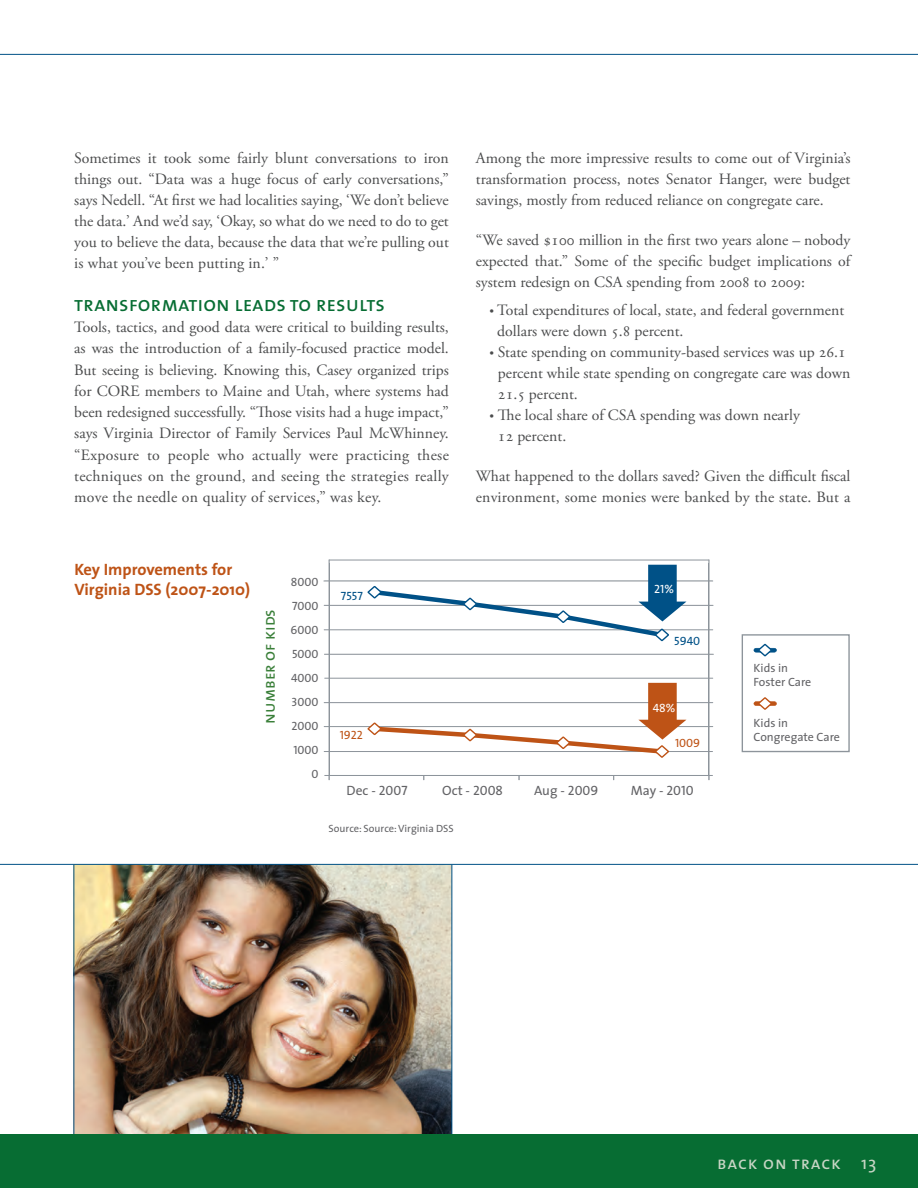
<style>
.page{position:relative;width:918px;height:1188px;background:#fff}
.page>*{position:absolute;margin:0;border:0;box-sizing:border-box;transform-origin:0 0}
.t1{font:21px "The Sans Caps";color:#076d33}
.t2{font:18px "The Sans Caps";letter-spacing:.05em;color:#c6d5c4}
.t3{font:700 16.5px/19.8px "The Sans";color:#be5316}
.t4{font:16.5px "The Sans Caps";color:#3a7f39}
.t5{font:15.75px/21px "Adobe Garamond Pro";color:#4b4c4d;text-align:justify}
.t6{font:13.5px "The Sans Caps";color:#636366}
.t7{font:12px/14.4px "The Sans";color:#636366}
.t8{font:12px/24px "The Sans Caps";color:#636366;text-align:right}
.t9{font:12px "The Sans Caps";color:#005187}
.t10{font:12px "The Sans Caps";color:#be5316}
.t11{font:12px "The Sans Caps";color:#fff}
.t12{font:10.5px "The Sans";color:#636366}
.s1{font-size:12px}
.s2{font-family:"The Sans"}
</style>
<div class="page">
<img style="left:75px;top:865px;width:377px;height:269px">
<hr style="left:74px;top:865px;width:1px;height:317px;background:#005187">
<hr style="left:452px;top:865px;width:1px;height:271px;background:#005187">
<hr style="left:0;top:864px;width:918px;height:1px;background:#005187">
<div style="left:0;top:1134px;width:918px;height:54px;background:#076d33"></div>
<hr style="left:0;top:54px;width:918px;height:1px;background:#005187">
<svg style="left:754px;top:648px;width:22px;height:4px"></svg>
<svg style="left:758px;top:644px;width:14px;height:12px"></svg>
<svg style="left:754px;top:701px;width:23px;height:5px"></svg>
<hr style="left:754px;top:702px;width:22px;height:3px;background:#be5316;border-radius:2px">
<svg style="left:758px;top:697px;width:14px;height:13px"></svg>
<svg style="left:323px;top:560px;width:391px;height:220px"></svg>
<div style="left:742px;top:634px;width:108px;height:118px;border:1px solid #8d949b"></div>
<p class="t5" style="left:74px;top:148px;width:376px">Sometimes it took some fairly blunt conversations to iron things out. “Data was a huge focus of early conversations,” says Nedell. “At first we had localities saying, ‘We don’t believe the data.’ And we’d say, ‘Okay, so what do we need to do to get you to believe the data, because the data that we’re pulling out is what you’ve been putting in.’ ”</p>
<h1 class="t1" style="left:74px;top:290px;width:312px">transformation leads to results</h1>
<p class="t5" style="left:74px;top:317px;width:376px">Tools, tactics, and good data were critical to building results, as was the introduction of a family-focused practice model.<br>But seeing is believing. Knowing this, Casey organized trips for CORE members to Maine and Utah, where systems had been redesigned successfully. “Those visits had a huge impact,” says Virginia Director of Family Services Paul McWhinney. “Exposure to people who actually were practicing these techniques on the ground, and seeing the strategies really move the needle on quality of services,” was key.</p>
<p class="t3" style="left:74px;top:559px;width:178px">Key Improvements for<br>Virginia DSS (2007-2010)</p>
<p class="t4" style="left:259px;top:724px;width:116px;rotate:-90deg">number of kids</p>
<p class="t8" style="left:291px;top:570px;width:29px">8000<br>7000<br>6000<br>5000<br>4000<br>3000<br>2000<br>1000<br>0</p>
<p class="t9" style="left:341px;top:588px;width:24px">7557</p>
<p class="t10" style="left:340px;top:727px;width:25px">1922</p>
<p class="t5" style="left:476px;top:148px;width:376px">Among the more impressive results to come out of Virginia’s transformation process, notes Senator Hanger, were budget savings, mostly from reduced reliance on congregate care.</p>
<p class="t5" style="left:476px;top:230px;width:376px">“We saved $100 million in the first two years alone – nobody expected that.” Some of the specific budget implications of system redesign on CSA spending from 2008 to 2009:</p>
<p class="t5" style="left:497px;top:300px;width:349px;text-indent:-8px"><span class="s1">•</span> Total expenditures of local, state, and federal government dollars were down 5.8 percent.</p>
<p class="t5" style="left:498px;top:342px;width:354px;text-align:left;text-indent:-9px"><span class="s1">•</span> State spending on community-based services was up 26.1 percent while state spending on congregate care was down<br>21.5 percent.</p>
<p class="t5" style="left:498px;top:405px;width:303px;text-indent:-9px"><span class="s1">•</span> The local share of CSA spending was down nearly<br>12 percent.</p>
<p class="t5" style="left:476px;top:466px;width:376px">What happened to the dollars saved? Given the difficult fiscal environment, some monies were banked by the state. But a</p>
<p class="t11" style="left:654px;top:582px;width:21px">21%</p>
<p class="t9" style="left:674px;top:634px;width:28px">5940</p>
<p class="t11" style="left:653px;top:700px;width:24px">48%</p>
<p class="t10" style="left:675px;top:736px;width:27px">1009</p>
<p class="t7" style="left:754px;top:660px;width:59px">Kids in<br>Foster Care</p>
<p class="t7" style="left:754px;top:715px;width:88px">Kids in<br>Congregate Care</p>
<p class="t6" style="left:442px;top:781px;width:62px"><span class="s2">Oct</span> - 2008</p>
<p class="t6" style="left:534px;top:781px;width:66px"><span class="s2">Aug</span> - 2009</p>
<p class="t6" style="left:347px;top:781px;width:62px"><span class="s2">Dec</span> - 2007</p>
<p class="t6" style="left:631px;top:781px;width:64px"><span class="s2">May</span> - 2010</p>
<p class="t12" style="left:329px;top:819px;width:127px">Source: Source: Virginia DSS</p>
<p class="t2" style="left:717px;top:1151px;width:161px">back on track <span class="s2">13</span></p>
</div>
